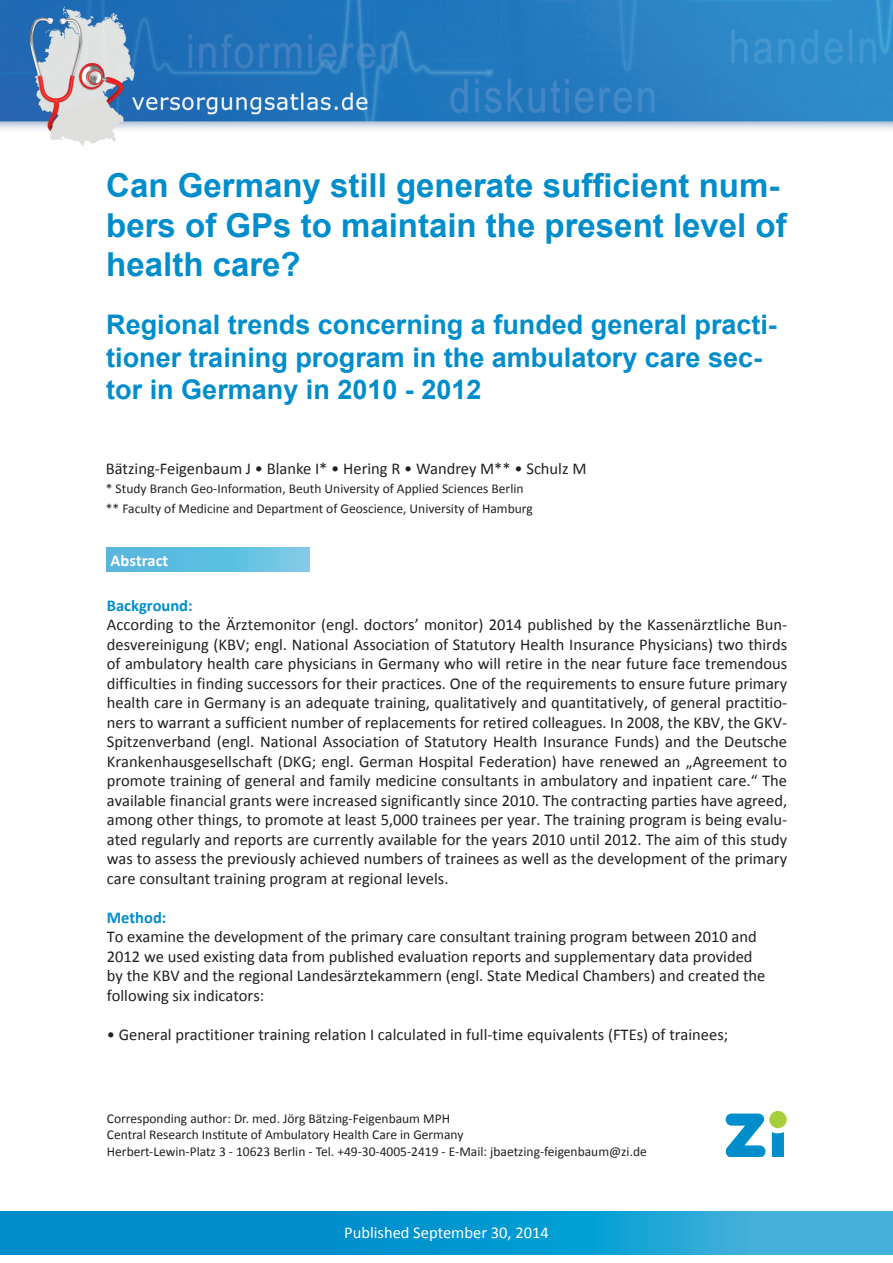
<style>
.page{position:relative;width:893px;height:1263px;background:#fff}
.page>*{position:absolute;margin:0;border:0;box-sizing:border-box;transform-origin:0 0}
.t1{font:700 33px/39.6px "Arial";color:#008dcb}
.t2{font:700 27px/32.4px "Arial";color:#008dcb}
.t3{font:16.5px/19.5px "Calibri";color:#231f20;text-align:justify}
.t4{font:16.5px "Calibri";color:#fff}
.t5{font:700 16.5px "Calibri";color:#008dcb}
.t6{font:700 16.5px "Calibri";color:#fff}
.t7{font:13.5px/16.5px "Calibri";color:#231f20}
</style>
<div class="page">
<img style="left:0;top:0;width:893px;height:146px">
<svg style="left:0;top:1212px;width:893px;height:42px;background:#119ad1"></svg>
<svg style="left:726px;top:1113px;width:40px;height:44px"></svg>
<div style="left:769px;top:1111px;width:18px;height:17px;background:#a6ce39;border-radius:50%"></div>
<svg style="left:772px;top:1132px;width:12px;height:25px"></svg>
<svg style="left:106px;top:548px;width:203px;height:24px;background:#62bfe1"></svg>
<h1 class="t1" style="left:106px;top:167px;width:682px">Can Germany still generate sufficient num&shy;bers of GPs to maintain the present level of health care?</h1>
<h2 class="t2" style="left:106px;top:310px;width:672px">Regional trends concerning a funded general practi&shy;tioner training program in the ambulatory care sec&shy;tor in Germany in 2010 - 2012</h2>
<p class="t3" style="left:106px;top:458px;width:482px">Bätzing-Feigenbaum J • Blanke I* • Hering R • Wandrey M** • Schulz M</p>
<p class="t7" style="left:106px;top:479px;width:428px;line-height:19.5px">* Study Branch Geo-Information, Beuth University of Applied Sciences Berlin ** Faculty of Medicine and Department of Geoscience, University of Hamburg</p>
<p class="t6" style="left:111px;top:550px;width:59px">Abstract</p>
<p class="t5" style="left:107px;top:595px;width:87px">Background:</p>
<p class="t3" style="left:107px;top:615px;width:682px">According to the Ärztemonitor (engl. doctors’ monitor) 2014 published by the Kassenärztliche Bun&shy;desvereinigung (KBV; engl. National Association of Statutory Health Insurance Physicians) two thirds of ambulatory health care physicians in Germany who will retire in the near future face tremendous difficulties in finding successors for their practices. One of the requirements to ensure future primary health care in Germany is an adequate training, qualitatively and quantitatively, of general practitio&shy;ners to warrant a sufficient number of replacements for retired colleagues. In 2008, the KBV, the GKV-Spitzenverband (engl. National Association of Statutory Health Insurance Funds) and the Deutsche Krankenhausgesellschaft (DKG; engl. German Hospital Federation) have renewed an „Agreement to promote training of general and family medicine consultants in ambulatory and inpatient care.“ The available financial grants were increased significantly since 2010. The contracting parties have agreed, among other things, to promote at least 5,000 trainees per year. The training program is being evalu&shy;ated regularly and reports are currently available for the years 2010 until 2012. The aim of this study was to assess the previously achieved numbers of trainees as well as the development of the primary care consultant training program at regional levels.</p>
<p class="t5" style="left:107px;top:907px;width:61px">Method:</p>
<p class="t3" style="left:107px;top:927px;width:660px;text-align:left">To examine the development of the primary care consultant training program between 2010 and 2012 we used existing data from published evaluation reports and supplementary data provided by the KBV and the regional Landesärztekammern (engl. State Medical Chambers) and created the following six indicators:</p>
<p class="t3" style="left:107px;top:1025px;width:623px">• General practitioner training relation I calculated in full-time equivalents (FTEs) of trainees;</p>
<p class="t7" style="left:107px;top:1110px;width:542px">Corresponding author: Dr. med. Jörg Bätzing-Feigenbaum MPH<br>Central Research Institute of Ambulatory Health Care in Germany<br>Herbert-Lewin-Platz 3 - 10623 Berlin - Tel. +49-30-4005-2419 - E-Mail: jbaetzing-feigenbaum@zi.de</p>
<p class="t4" style="left:344px;top:1222px;width:206px">Published September 30, 2014</p>
</div>
